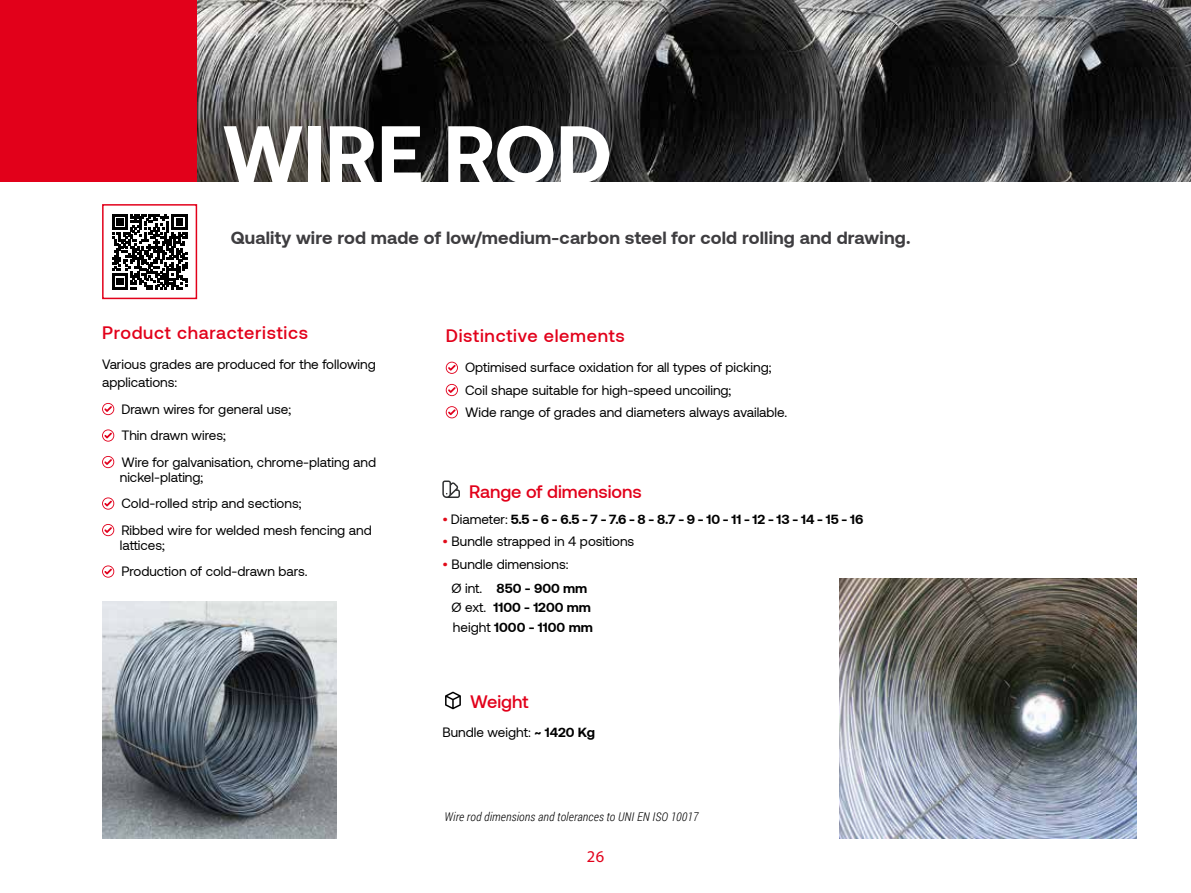
<style>
.page{position:relative;width:1191px;height:893px;background:#fff}
.page>*{position:absolute;margin:0;border:0;box-sizing:border-box;transform-origin:0 0}
.t1{font:700 81px "Aeonik";color:#fff}
.t2{font:700 18px "Aeonik";letter-spacing:.01em;color:#3e3d40}
.t3{font:500 18px "Aeonik";letter-spacing:.04em;color:#e2001a}
.t4{font:500 18px "Aeonik";color:#e2001a}
.t5{font:16.5px "Myriad Pro";color:#e2001a}
.t6{font:13.5px/26.5px "Aeonik";color:#000}
.t7{font:700 13.5px/19.5px "Aeonik";color:#000}
.t8{font:italic 300 12px "Roboto Condensed";letter-spacing:.01em;color:#000}
.s1{font-weight:400;color:#e10c1a}
.s2{font-weight:400}
.s3{color:#e10c1a}
.s4{font-weight:700}
</style>
<div class="page">
<img style="left:197px;top:0;width:994px;height:181px">
<img style="left:840px;top:578px;width:297px;height:261px">
<svg style="left:102px;top:403px;width:12px;height:12px"></svg>
<svg style="left:102px;top:429px;width:12px;height:13px"></svg>
<svg style="left:102px;top:456px;width:12px;height:12px"></svg>
<svg style="left:102px;top:497px;width:12px;height:13px"></svg>
<svg style="left:102px;top:524px;width:12px;height:12px"></svg>
<svg style="left:102px;top:565px;width:12px;height:13px"></svg>
<svg style="left:446px;top:362px;width:12px;height:12px"></svg>
<svg style="left:446px;top:384px;width:12px;height:12px"></svg>
<svg style="left:446px;top:406px;width:12px;height:12px"></svg>
<img style="left:102px;top:601px;width:235px;height:237px">
<div style="left:0;top:0;width:197px;height:181px;background:#e2001a"></div>
<svg style="left:442px;top:480px;width:18px;height:18px"></svg>
<svg style="left:445px;top:692px;width:16px;height:17px"></svg>
<svg style="left:112px;top:214px;width:75px;height:75px"></svg>
<div style="left:102px;top:204px;width:95px;height:95px;border:2px solid #e2001a"></div>
<h1 class="t1" style="left:223px;top:108px;width:390px">WIRE ROD</h1>
<h2 class="t2" style="left:231px;top:227px;width:681px">Quality wire rod made of low/medium-carbon steel for cold rolling and drawing.</h2>
<h2 class="t3" style="left:102px;top:323px;width:208px">Product characteristics</h2>
<p class="t6" style="left:102px;top:355px;width:275px;line-height:18px">Various grades are produced for the following applications:</p>
<p class="t6" style="left:121px;top:396px;width:256px">Drawn wires for general use;<br>Thin drawn wires;<br>Wire for galvanisation, chrome-plating and</p>
<p class="t6" style="left:120px;top:464px;width:253px">nickel-plating;<br>Cold-rolled strip and sections;<br>Ribbed wire for welded mesh fencing and</p>
<p class="t6" style="left:120px;top:532px;width:189px">lattices;<br>Production of cold-drawn bars.</p>
<h2 class="t3" style="left:446px;top:326px;width:181px">Distinctive elements</h2>
<p class="t6" style="left:465px;top:357px;width:323px;line-height:22.2px">Optimised surface oxidation for all types of picking;<br>Coil shape suitable for high-speed uncoiling;<br>Wide range of grades and diameters always available.</p>
<h2 class="t4" style="left:469px;top:482px;width:174px">Range of dimensions</h2>
<p class="t7" style="left:442px;top:509px;width:422px"><span class="s1">•</span> <span class="s2">Diameter:</span> 5.5 - 6 - 6.5 - 7 - 7.6 - 8 - 8.7 - 9 - 10 - 11 - 12 - 13 - 14 - 15 - 16</p>
<p class="t6" style="left:442px;top:528px;width:193px"><span class="s3">•</span> Bundle strapped in 4 positions</p>
<p class="t6" style="left:451px;top:552px;width:137px;line-height:23.7px;text-indent:-9px"><span class="s3">•</span> Bundle dimensions:<br>Ø int. <span class="s4">850 - 900 mm</span></p>
<p class="t7" style="left:451px;top:598px;width:143px"><span class="s2">Ø ext.</span> 1100 - 1200 mm <span class="s2">height</span> 1000 - 1100 mm</p>
<h2 class="t3" style="left:470px;top:691px;width:60px">Weight</h2>
<p class="t6" style="left:442px;top:719px;width:154px">Bundle weight: <span class="s4">~ 1420 Kg</span></p>
<p class="t8" style="left:444px;top:808px;width:255px">Wire rod dimensions and tolerances to UNI EN ISO 10017</p>
<p class="t5" style="left:586px;top:847px;width:19px">26</p>
</div>
